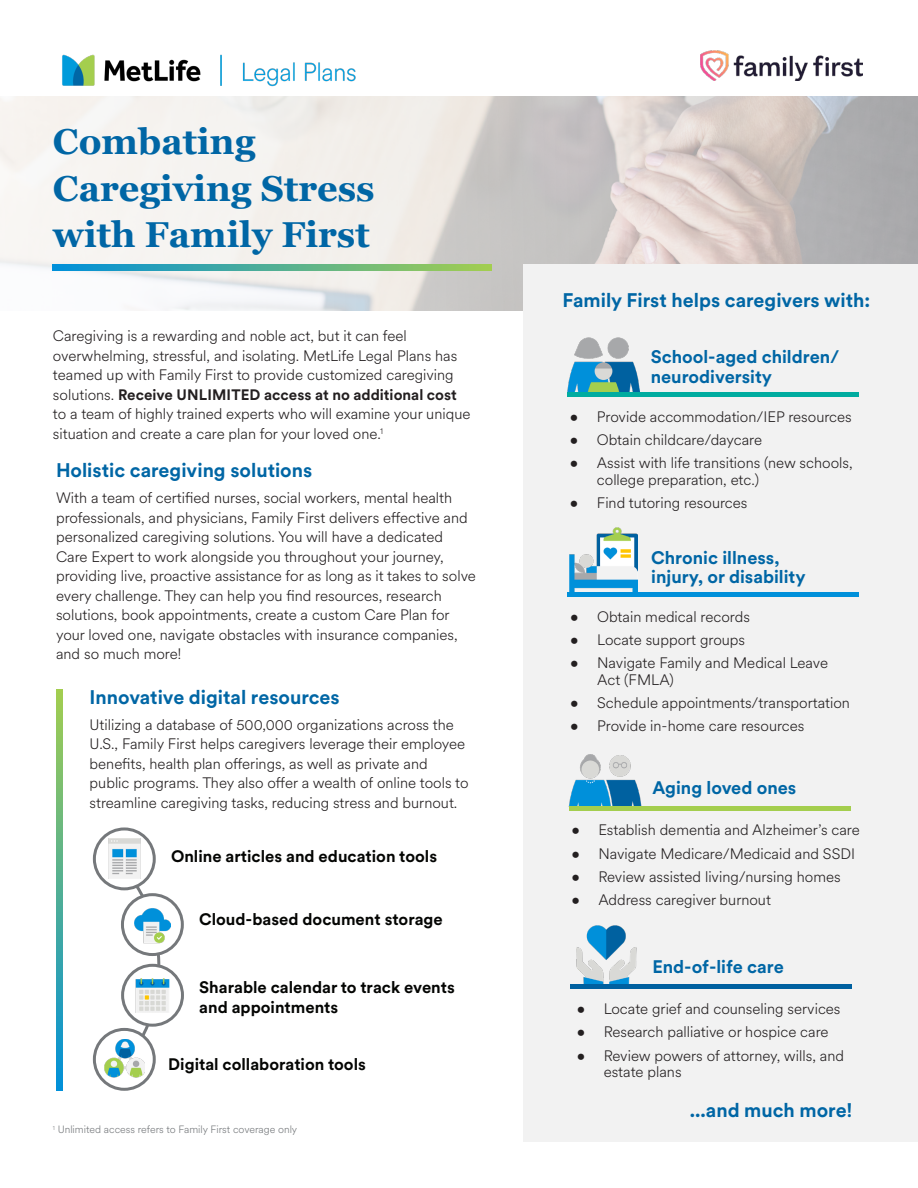
<style>
.page{position:relative;width:918px;height:1188px;background:#fff}
.page>*{position:absolute;margin:0;border:0;box-sizing:border-box;transform-origin:0 0}
.t1{font:700 36px/46.5px "Georgia";color:#0066a5}
.t2{font:700 19.5px "Met Life Circular";color:#0066a5}
.t3{font:700 18px/19.5px "Met Life Circular";color:#0066a5}
.t4{font:700 16.5px/19.5px "Met Life Circular";color:#040503}
.t5{font:300 15px/19.5px "Met Life Circular";color:#231f20}
.Footnotes_Numbered{font:300 10.5px "Met Life Circular";color:#75787b}
.s1{font-weight:700}
</style>
<div class="page">
<svg style="left:0;top:97px;width:918px;height:214px"></svg>
<div style="left:523px;top:265px;width:395px;height:877px;background:#f2f2f2"></div>
<img style="left:570px;top:528px;width:67px;height:64px">
<img style="left:569px;top:754px;width:72px;height:52px">
<img style="left:577px;top:926px;width:60px;height:58px">
<img style="left:567px;top:337px;width:72px;height:55px">
<div style="left:569px;top:806px;width:281px;height:5px;background:#a4ce4e"></div>
<div style="left:567px;top:592px;width:292px;height:5px;background:#0090da"></div>
<div style="left:571px;top:984px;width:281px;height:5px;background:#0061a0"></div>
<div style="left:567px;top:392px;width:292px;height:5px;background:#00aca0"></div>
<img style="left:701px;top:51px;width:162px;height:30px">
<img style="left:62px;top:54px;width:294px;height:33px">
<svg style="left:94px;top:848px;width:66px;height:232px"></svg>
<svg style="left:94px;top:829px;width:60px;height:60px"></svg>
<div style="left:93px;top:827px;width:63px;height:63px;border:3px solid #75787b;border-radius:50%"></div>
<svg style="left:122px;top:895px;width:60px;height:60px"></svg>
<div style="left:121px;top:893px;width:63px;height:63px;border:3px solid #75787b;border-radius:50%"></div>
<div style="left:123px;top:965px;width:59px;height:60px;background:#fff;border-radius:50%"></div>
<div style="left:121px;top:964px;width:63px;height:63px;border:3px solid #75787b;border-radius:50%"></div>
<svg style="left:94px;top:1029px;width:60px;height:60px"></svg>
<div style="left:93px;top:1028px;width:63px;height:63px;border:3px solid #75787b;border-radius:50%"></div>
<img style="left:105px;top:839px;width:39px;height:39px">
<img style="left:104px;top:1039px;width:41px;height:39px">
<img style="left:135px;top:907px;width:35px;height:36px">
<img style="left:135px;top:978px;width:35px;height:34px">
<svg style="left:56px;top:690px;width:6px;height:401px;background:#51ae94"></svg>
<svg style="left:53px;top:265px;width:438px;height:6px;background:#51ae94"></svg>
<p class="t1" style="left:53px;top:119px;width:323px">Combating<br>Caregiving Stress with Family First</p>
<p class="t5" style="left:53px;top:326px;width:419px">Caregiving is a rewarding and noble act, but it can feel overwhelming, stressful, and isolating. MetLife Legal Plans has teamed up with Family First to provide customized caregiving solutions. <span class="s1">Receive UNLIMITED access at no additional cost </span>to a team of highly trained experts who will examine your unique situation and create a care plan for your loved one.<sup>1</sup></p>
<p class="t2" style="left:56px;top:457px;width:258px">Holistic caregiving solutions</p>
<p class="t5" style="left:56px;top:487px;width:421px">With a team of certified nurses, social workers, mental health professionals, and physicians, Family First delivers effective and personalized caregiving solutions. You will have a dedicated Care Expert to work alongside you throughout your journey, providing live, proactive assistance for as long as it takes to solve every challenge. They can help you find resources, research solutions, book appointments, create a custom Care Plan for your loved one, navigate obstacles with insurance companies, and so much more!</p>
<p class="t2" style="left:90px;top:683px;width:252px">Innovative digital resources</p>
<p class="t5" style="left:90px;top:714px;width:381px">Utilizing a database of 500,000 organizations across the U.S., Family First helps caregivers leverage their employee benefits, health plan offerings, as well as private and public programs. They also offer a wealth of online tools to streamline caregiving tasks, reducing stress and burnout.</p>
<p class="t4" style="left:171px;top:846px;width:268px">Online articles and education tools</p>
<p class="t4" style="left:199px;top:909px;width:245px">Cloud-based document storage</p>
<p class="t4" style="left:199px;top:977px;width:257px">Sharable calendar to track events and appointments</p>
<p class="t4" style="left:168px;top:1054px;width:199px">Digital collaboration tools</p>
<p class="Footnotes_Numbered" style="left:53px;top:1123px;width:246px"><sup>1</sup> Unlimited access refers to Family First coverage only</p>
<p class="t2" style="left:563px;top:286px;width:309px">Family First helps caregivers with:</p>
<p class="t3" style="left:651px;top:346px;width:190px">School-aged children/ neurodiversity</p>
<p class="t5" style="left:570px;top:406px;width:283px">• Provide accommodation/IEP resources</p>
<p class="t5" style="left:570px;top:429px;width:194px">• Obtain childcare/daycare</p>
<p class="t5" style="left:597px;top:454px;width:257px;line-height:16.5px;text-indent:-27px">• Assist with life transitions (new schools, college preparation, etc.)</p>
<p class="t5" style="left:570px;top:492px;width:179px">• Find tutoring resources</p>
<p class="t3" style="left:651px;top:547px;width:156px">Chronic illness, injury, or disability</p>
<p class="t5" style="left:570px;top:606px;width:181px">• Obtain medical records</p>
<p class="t5" style="left:570px;top:630px;width:176px">• Locate support groups</p>
<p class="t5" style="left:597px;top:654px;width:232px;line-height:16.5px;text-indent:-27px">• Navigate Family and Medical Leave<br>Act (FMLA)</p>
<p class="t5" style="left:570px;top:693px;width:281px">• Schedule appointments/transportation</p>
<p class="t5" style="left:570px;top:716px;width:236px">• Provide in-home care resources</p>
<p class="t3" style="left:653px;top:777px;width:145px">Aging loved ones</p>
<p class="t5" style="left:571px;top:820px;width:290px">• Establish dementia and Alzheimer’s care</p>
<p class="t5" style="left:571px;top:843px;width:285px">• Navigate Medicare/Medicaid and SSDI</p>
<p class="t5" style="left:571px;top:866px;width:271px">• Review assisted living/nursing homes</p>
<p class="t5" style="left:571px;top:890px;width:201px">• Address caregiver burnout</p>
<p class="t3" style="left:653px;top:956px;width:133px">End-of-life care</p>
<p class="t5" style="left:577px;top:998px;width:265px">• Locate grief and counseling services</p>
<p class="t5" style="left:577px;top:1022px;width:253px">• Research palliative or hospice care</p>
<p class="t5" style="left:604px;top:1046px;width:242px;line-height:16.5px;text-indent:-27px">• Review powers of attorney, wills, and estate plans</p>
<p class="t2" style="left:690px;top:1096px;width:164px">...and much more!</p>
</div>
